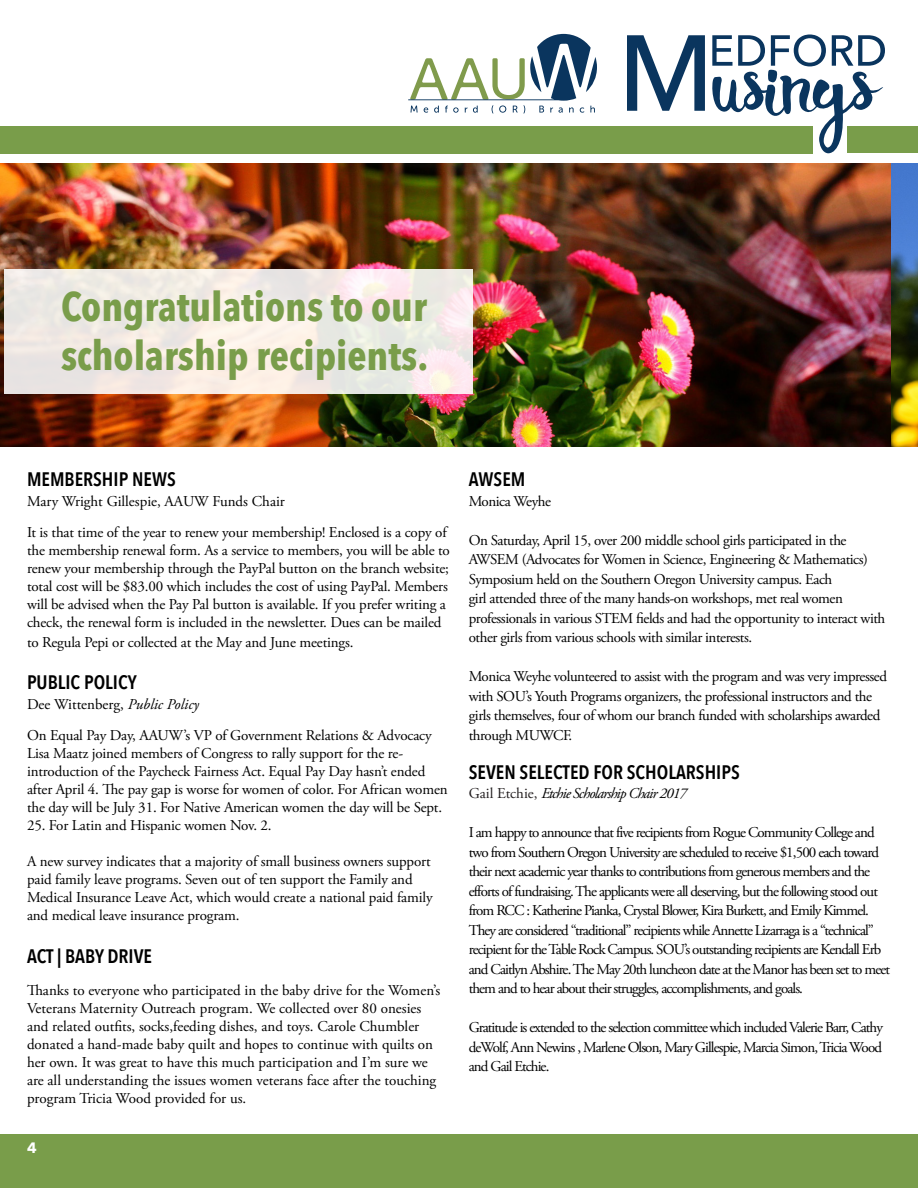
<style>
.page{position:relative;width:918px;height:1188px;background:#fff}
.page>*{position:absolute;margin:0;border:0;box-sizing:border-box;transform-origin:0 0}
.t1{font:700 40.5px/48.6px "Avenir Next Condensed";color:#799d4a}
.t2{font:600 19.5px "Avenir Next Condensed";color:#000}
.t3{font:15px/18px "Adobe Garamond Pro";letter-spacing:-.02em;color:#000}
.t4{font:15px/19.5px "Adobe Garamond Pro";letter-spacing:-.06em;color:#000}
.t5{font:15px/18px "Adobe Garamond Pro";color:#000}
.t6{font:italic 15px "Adobe Garamond Pro";letter-spacing:-.06em;color:#000}
.t7{font:700 15px "Avenir Next";color:#fff}
.s1{font-style:italic}
.s2{font-style:normal;color:#231f20}
</style>
<div class="page">
<svg style="left:627px;top:35px;width:78px;height:76px"></svg>
<svg style="left:712px;top:35px;width:173px;height:118px"></svg>
<div style="left:0;top:126px;width:813px;height:27px;background:#799d4a"></div>
<div style="left:0;top:1134px;width:918px;height:54px;background:#799d4a"></div>
<div style="left:848px;top:126px;width:70px;height:27px;background:#799d4a"></div>
<svg style="left:408px;top:34px;width:189px;height:79px"></svg>
<img style="left:0;top:164px;width:892px;height:282px">
<svg style="left:4px;top:269px;width:469px;height:125px;background:#f1eae5"></svg>
<img style="left:892px;top:164px;width:26px;height:282px">
<p class="t1" style="left:61px;top:283px;width:369px">Congratulations to our scholarship recipients.</p>
<p class="t2" style="left:27px;top:462px;width:150px">MEMBERSHIP NEWS</p>
<p class="t5" style="left:27px;top:492px;width:259px">Mary Wright Gillespie, AAUW Funds Chair</p>
<p class="t3" style="left:27px;top:524px;width:424px">It is that time of the year to renew your membership! Enclosed is a copy of the membership renewal form. As a service to members, you will be able to renew your membership through the PayPal button on the branch website; total cost will be $83.00 which includes the cost of using PayPal. Members will be advised when the Pay Pal button is available. If you prefer writing a check, the renewal form is included in the newsletter. Dues can be mailed</p>
<p class="t3" style="left:27px;top:633px;width:328px">to Regula Pepi or collected at the May and June meetings.</p>
<p class="t2" style="left:27px;top:666px;width:111px">PUBLIC POLICY</p>
<p class="t5" style="left:27px;top:696px;width:173px">Dee Wittenberg, <span class="s1">Public Policy</span></p>
<p class="t3" style="left:27px;top:727px;width:422px">On Equal Pay Day, AAUW’s VP of Government Relations &amp; Advocacy Lisa Maatz joined members of Congress to rally support for the re&shy;introduction of the Paycheck Fairness Act. Equal Pay Day hasn’t ended after April 4. The pay gap is worse for women of color. For African women the day will be July 31. For Native American women the day will be Sept.</p>
<p class="t3" style="left:27px;top:817px;width:246px">25. For Latin and Hispanic women Nov. 2.</p>
<p class="t3" style="left:27px;top:853px;width:407px">A new survey indicates that a majority of small business owners support paid family leave programs. Seven out of ten support the Family and Medical Insurance Leave Act, which would create a national paid family and medical leave insurance program.</p>
<p class="t2" style="left:27px;top:940px;width:127px">ACT | BABY DRIVE</p>
<p class="t5" style="left:27px;top:982px;width:415px">Thanks to everyone who participated in the baby drive for the Women’s Veterans Maternity Outreach program. We collected over 80 onesies and related outfits, socks,feeding dishes, and toys. Carole Chumbler donated a hand-made baby quilt and hopes to continue with quilts on her own. It was great to have this much participation and I’m sure we are all understanding the issues women veterans face after the touching program Tricia Wood provided for us.</p>
<p class="t7" style="left:27px;top:1134px;width:11px">4</p>
<p class="t2" style="left:469px;top:462px;width:58px">AWSEM</p>
<p class="t3" style="left:469px;top:492px;width:84px">Monica Weyhe</p>
<p class="t3" style="left:469px;top:531px;width:418px;line-height:19.5px">On Saturday, April 15, over 200 middle school girls participated in the AWSEM (Advocates for Women in Science, Engineering &amp; Mathematics)<br>Symposium held on the Southern Oregon University campus. Each<br>girl attended three of the many hands-on workshops, met real women professionals in various STEM fields and had the opportunity to interact with other girls from various schools with similar interests.</p>
<p class="t3" style="left:469px;top:667px;width:420px;line-height:19.5px">Monica Weyhe volunteered to assist with the program and was very impressed with SOU’s Youth Programs organizers, the professional instructors and the girls themselves, four of whom our branch funded with scholarships awarded through MUWCF.</p>
<p class="t2" style="left:469px;top:755px;width:273px">SEVEN SELECTED FOR SCHOLARSHIPS</p>
<p class="t6" style="left:469px;top:784px;width:220px"><span class="s2">Gail Etchie,</span> Etchie Scholarship Chair 2017</p>
<p class="t4" style="left:469px;top:823px;width:423px">I am happy to announce that five recipients from Rogue Community College and two from Southern Oregon University are scheduled to receive $1,500 each toward their next academic year thanks to contributions from generous members and the efforts of fundraising. The applicants were all deserving, but the following stood out from RCC : Katherine Pianka, Crystal Blower, Kira Burkett, and Emily Kimmel.<br>They are considered “traditional” recipients while Annette Lizarraga is a “technical” recipient for the Table Rock Campus. SOU’s outstanding recipients are Kendall Erb and Caitlyn Abshire. The May 20th luncheon date at the Manor has been set to meet them and to hear about their struggles, accomplishments, and goals.</p>
<p class="t3" style="left:469px;top:1018px;width:416px;line-height:19.5px;text-align:justify">Gratitude is extended to the selection committee which included Valerie Barr, Cathy deWolf, Ann Newins , Marlene Olson, Mary Gillespie, Marcia Simon, Tricia Wood and Gail Etchie.</p>
</div>
